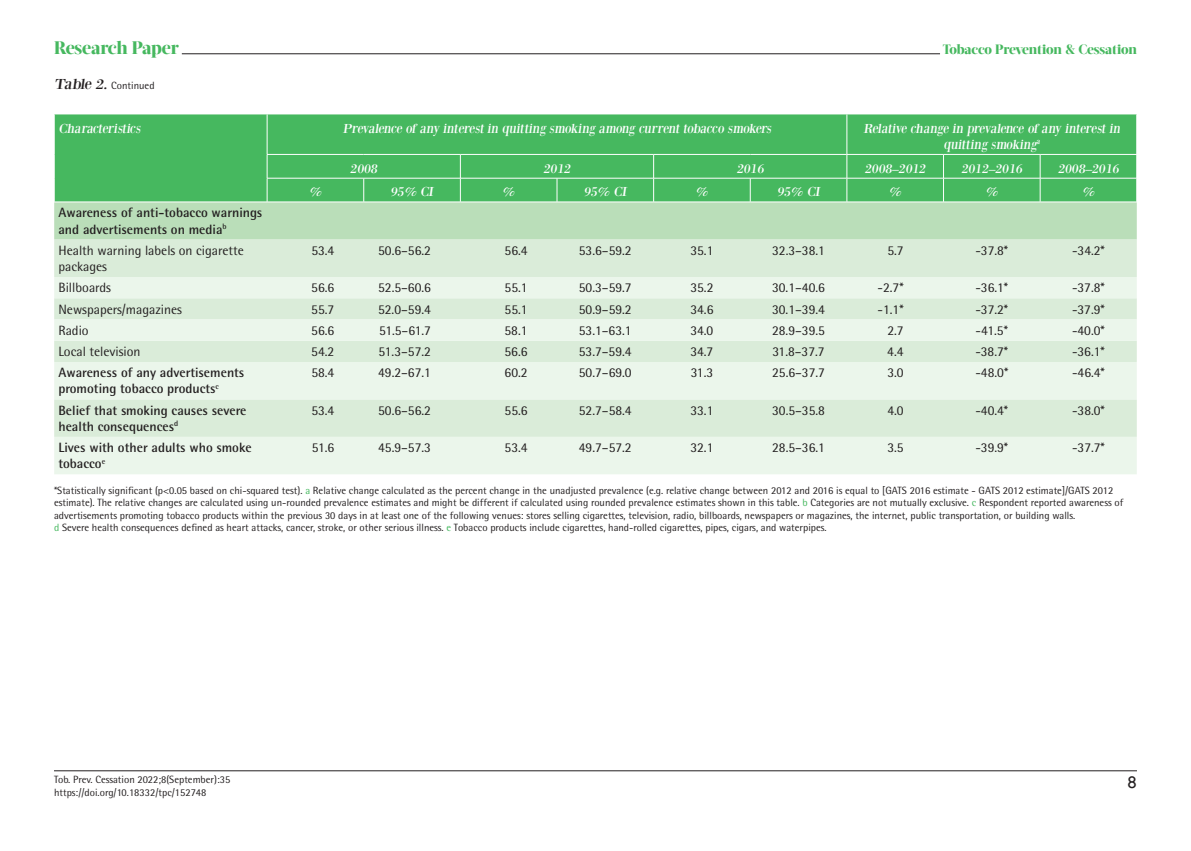
<style>
.page{position:relative;width:1191px;height:851px;background:#fff}
.page>*{position:absolute;margin:0;border:0;box-sizing:border-box;transform-origin:0 0}
.t1{font:800 18px "Acta Display W04";letter-spacing:-.01em;color:#46b85f}
.t2{font:18px "Tw Cen";color:#231f20}
.t3{font:13.5px/16.2px "Rotis Semi Sans Hel";color:#231f20}
.t4{font:13.5px/16.2px "Bodoni XT";color:#fff;text-align:center}
.t5{font:700 13.5px/16.2px "Rotis Semi Sans Hel";color:#231f20}
.t6{font:800 13.5px "Acta Display W04";letter-spacing:-.01em;color:#46b85f}
.t7{font:10.5px/12.6px "Rotis Semi Sans Hel";color:#231f20}
.s1{font-family:"Bodoni XT";font-size:15px}
.s2{color:#46b85f}
</style>
<div class="page">
<hr style="left:182px;top:53px;width:758px;height:1px;background:#231f20">
<hr style="left:54px;top:770px;width:1083px;height:1px;background:#231f20">
<div style="left:55px;top:114px;width:1081px;height:40px;background:#46b85f"></div>
<div style="left:54px;top:239px;width:1082px;height:38px;background:#daecd9"></div>
<svg style="left:54px;top:277px;width:1082px;height:197px;background:#e4f2e3"></svg>
<hr style="left:267px;top:114px;width:1px;height:40px;background:#fff">
<hr style="left:846px;top:114px;width:1px;height:40px;background:#fff">
<svg style="left:54px;top:154px;width:1083px;height:85px;background:#7bc988"></svg>
<hr style="left:267px;top:154px;width:97px;height:1px;background:#fff">
<hr style="left:364px;top:154px;width:96px;height:1px;background:#fff">
<hr style="left:460px;top:154px;width:97px;height:1px;background:#fff">
<hr style="left:557px;top:154px;width:96px;height:1px;background:#fff">
<hr style="left:653px;top:154px;width:97px;height:1px;background:#fff">
<hr style="left:750px;top:154px;width:96px;height:1px;background:#fff">
<hr style="left:267px;top:178px;width:97px;height:1px;background:#fff">
<hr style="left:364px;top:178px;width:96px;height:1px;background:#fff">
<hr style="left:460px;top:178px;width:97px;height:1px;background:#fff">
<hr style="left:557px;top:178px;width:96px;height:1px;background:#fff">
<hr style="left:653px;top:178px;width:97px;height:1px;background:#fff">
<hr style="left:750px;top:178px;width:96px;height:1px;background:#fff">
<hr style="left:846px;top:154px;width:97px;height:1px;background:#fff">
<hr style="left:943px;top:154px;width:97px;height:1px;background:#fff">
<hr style="left:1040px;top:154px;width:97px;height:1px;background:#fff">
<hr style="left:846px;top:178px;width:97px;height:1px;background:#fff">
<hr style="left:943px;top:178px;width:97px;height:1px;background:#fff">
<hr style="left:1040px;top:178px;width:97px;height:1px;background:#fff">
<hr style="left:54px;top:202px;width:213px;height:1px;background:#fff">
<hr style="left:267px;top:202px;width:97px;height:1px;background:#fff">
<hr style="left:364px;top:202px;width:96px;height:1px;background:#fff">
<hr style="left:460px;top:202px;width:97px;height:1px;background:#fff">
<hr style="left:557px;top:202px;width:96px;height:1px;background:#fff">
<hr style="left:653px;top:202px;width:97px;height:1px;background:#fff">
<hr style="left:750px;top:202px;width:97px;height:1px;background:#fff">
<hr style="left:847px;top:202px;width:96px;height:1px;background:#fff">
<hr style="left:943px;top:202px;width:97px;height:1px;background:#fff">
<hr style="left:1040px;top:202px;width:97px;height:1px;background:#fff">
<h1 class="t1" style="left:54px;top:36px;width:126px">Research Paper</h1>
<p class="t6" style="left:942px;top:41px;width:196px">Tobacco Prevention &amp; Cessation</p>
<p class="t7" style="left:54px;top:79px;width:102px"><span class="s1">Table 2.</span> Continued</p>
<p class="t4" style="left:58px;top:120px;width:86px">Characteristics</p>
<p class="t4" style="left:342px;top:120px;width:433px">Prevalence of any interest in quitting smoking among current tobacco smokers</p>
<p class="t4" style="left:863px;top:120px;width:261px">Relative change in prevalence of any interest in quitting smoking<sup>a</sup></p>
<p class="t4" style="left:350px;top:160px;width:31px">2008</p>
<p class="t4" style="left:543px;top:160px;width:31px">2012</p>
<p class="t4" style="left:736px;top:160px;width:31px">2016</p>
<p class="t4" style="left:865px;top:160px;width:65px">2008–2012</p>
<p class="t4" style="left:961px;top:160px;width:65px">2012–2016</p>
<p class="t4" style="left:1058px;top:160px;width:65px">2008–2016</p>
<p class="t4" style="left:309px;top:184px;width:17px">%</p>
<p class="t4" style="left:390px;top:184px;width:47px">95% CI</p>
<p class="t4" style="left:502px;top:184px;width:17px">%</p>
<p class="t4" style="left:584px;top:184px;width:47px">95% CI</p>
<p class="t4" style="left:695px;top:184px;width:17px">%</p>
<p class="t4" style="left:777px;top:184px;width:47px">95% CI</p>
<p class="t4" style="left:889px;top:184px;width:17px">%</p>
<p class="t4" style="left:985px;top:184px;width:17px">%</p>
<p class="t4" style="left:1082px;top:184px;width:17px">%</p>
<p class="t5" style="left:58px;top:204px;width:205px">Awareness of anti-tobacco warnings and advertisements on media<sup>b</sup></p>
<p class="t3" style="left:58px;top:242px;width:187px">Health warning labels on cigarette packages</p>
<p class="t3" style="left:311px;top:242px;width:25px">53.4</p>
<p class="t3" style="left:378px;top:242px;width:54px">50.6–56.2</p>
<p class="t3" style="left:504px;top:242px;width:25px">56.4</p>
<p class="t3" style="left:579px;top:242px;width:54px">53.6–59.2</p>
<p class="t3" style="left:690px;top:242px;width:25px">35.1</p>
<p class="t3" style="left:772px;top:242px;width:54px">32.3–38.1</p>
<p class="t3" style="left:887px;top:242px;width:18px">5.7</p>
<p class="t3" style="left:975px;top:242px;width:34px">-37.8*</p>
<p class="t3" style="left:1072px;top:242px;width:34px">-34.2*</p>
<p class="t3" style="left:58px;top:279px;width:54px">Billboards</p>
<p class="t3" style="left:311px;top:279px;width:25px">56.6</p>
<p class="t3" style="left:378px;top:279px;width:54px">52.5–60.6</p>
<p class="t3" style="left:504px;top:279px;width:25px">55.1</p>
<p class="t3" style="left:579px;top:279px;width:54px">50.3–59.7</p>
<p class="t3" style="left:690px;top:279px;width:25px">35.2</p>
<p class="t3" style="left:772px;top:279px;width:54px">30.1–40.6</p>
<p class="t3" style="left:877px;top:279px;width:28px">-2.7*</p>
<p class="t3" style="left:975px;top:279px;width:34px">-36.1*</p>
<p class="t3" style="left:1072px;top:279px;width:34px">-37.8*</p>
<p class="t3" style="left:58px;top:301px;width:125px">Newspapers/magazines</p>
<p class="t3" style="left:311px;top:301px;width:25px">55.7</p>
<p class="t3" style="left:378px;top:301px;width:54px">52.0–59.4</p>
<p class="t3" style="left:504px;top:301px;width:25px">55.1</p>
<p class="t3" style="left:579px;top:301px;width:54px">50.9–59.2</p>
<p class="t3" style="left:690px;top:301px;width:25px">34.6</p>
<p class="t3" style="left:772px;top:301px;width:54px">30.1–39.4</p>
<p class="t3" style="left:877px;top:301px;width:28px">-1.1*</p>
<p class="t3" style="left:975px;top:301px;width:34px">-37.2*</p>
<p class="t3" style="left:1072px;top:301px;width:34px">-37.9*</p>
<p class="t3" style="left:58px;top:322px;width:32px">Radio</p>
<p class="t3" style="left:311px;top:322px;width:25px">56.6</p>
<p class="t3" style="left:379px;top:322px;width:53px">51.5–61.7</p>
<p class="t3" style="left:504px;top:322px;width:25px">58.1</p>
<p class="t3" style="left:579px;top:322px;width:54px">53.1–63.1</p>
<p class="t3" style="left:690px;top:322px;width:25px">34.0</p>
<p class="t3" style="left:772px;top:322px;width:54px">28.9–39.5</p>
<p class="t3" style="left:887px;top:322px;width:18px">2.7</p>
<p class="t3" style="left:975px;top:322px;width:34px">-41.5*</p>
<p class="t3" style="left:1072px;top:322px;width:34px">-40.0*</p>
<p class="t3" style="left:58px;top:343px;width:84px">Local television</p>
<p class="t3" style="left:311px;top:343px;width:25px">54.2</p>
<p class="t3" style="left:378px;top:343px;width:54px">51.3–57.2</p>
<p class="t3" style="left:504px;top:343px;width:25px">56.6</p>
<p class="t3" style="left:579px;top:343px;width:54px">53.7–59.4</p>
<p class="t3" style="left:690px;top:343px;width:25px">34.7</p>
<p class="t3" style="left:772px;top:343px;width:54px">31.8–37.7</p>
<p class="t3" style="left:887px;top:343px;width:18px">4.4</p>
<p class="t3" style="left:975px;top:343px;width:34px">-38.7*</p>
<p class="t3" style="left:1072px;top:343px;width:34px">-36.1*</p>
<p class="t5" style="left:58px;top:364px;width:187px">Awareness of any advertisements promoting tobacco products<sup>c</sup></p>
<p class="t3" style="left:311px;top:364px;width:25px">58.4</p>
<p class="t3" style="left:378px;top:364px;width:54px">49.2–67.1</p>
<p class="t3" style="left:504px;top:364px;width:25px">60.2</p>
<p class="t3" style="left:579px;top:364px;width:54px">50.7–69.0</p>
<p class="t3" style="left:690px;top:364px;width:24px">31.3</p>
<p class="t3" style="left:772px;top:364px;width:54px">25.6–37.7</p>
<p class="t3" style="left:887px;top:364px;width:18px">3.0</p>
<p class="t3" style="left:975px;top:364px;width:34px">-48.0*</p>
<p class="t3" style="left:1072px;top:364px;width:34px">-46.4*</p>
<p class="t5" style="left:58px;top:402px;width:190px">Belief that smoking causes severe health consequences<sup>d</sup></p>
<p class="t3" style="left:311px;top:402px;width:25px">53.4</p>
<p class="t3" style="left:378px;top:402px;width:54px">50.6–56.2</p>
<p class="t3" style="left:504px;top:402px;width:25px">55.6</p>
<p class="t3" style="left:579px;top:402px;width:54px">52.7–58.4</p>
<p class="t3" style="left:690px;top:402px;width:25px">33.1</p>
<p class="t3" style="left:772px;top:402px;width:54px">30.5–35.8</p>
<p class="t3" style="left:887px;top:402px;width:18px">4.0</p>
<p class="t3" style="left:975px;top:402px;width:34px">-40.4*</p>
<p class="t3" style="left:1072px;top:402px;width:34px">-38.0*</p>
<p class="t5" style="left:58px;top:439px;width:195px">Lives with other adults who smoke tobacco<sup>e</sup></p>
<p class="t3" style="left:312px;top:439px;width:24px">51.6</p>
<p class="t3" style="left:378px;top:439px;width:54px">45.9–57.3</p>
<p class="t3" style="left:504px;top:439px;width:25px">53.4</p>
<p class="t3" style="left:579px;top:439px;width:54px">49.7–57.2</p>
<p class="t3" style="left:690px;top:439px;width:25px">32.1</p>
<p class="t3" style="left:772px;top:439px;width:54px">28.5–36.1</p>
<p class="t3" style="left:887px;top:439px;width:18px">3.5</p>
<p class="t3" style="left:975px;top:439px;width:34px">-39.9*</p>
<p class="t3" style="left:1072px;top:439px;width:34px">-37.7*</p>
<p class="t7" style="left:54px;top:483px;width:1070px">*Statistically significant (p&lt;0.05 based on chi-squared test). <span class="s2">a</span> Relative change calculated as the percent change in the unadjusted prevalence (e.g. relative change between 2012 and 2016 is equal to [GATS 2016 estimate - GATS 2012 estimate]/GATS 2012 estimate). The relative changes are calculated using un-rounded prevalence estimates and might be different if calculated using rounded prevalence estimates shown in this table. <span class="s2">b</span> Categories are not mutually exclusive. <span class="s2">c</span> Respondent reported awareness of advertisements promoting tobacco products within the previous 30 days in at least one of the following venues: stores selling cigarettes, television, radio, billboards, newspapers or magazines, the internet, public transportation, or building walls.<br><span class="s2">d</span> Severe health consequences defined as heart attacks, cancer, stroke, or other serious illness. <span class="s2">e</span> Tobacco products include cigarettes, hand-rolled cigarettes, pipes, cigars, and waterpipes.</p>
<p class="t7" style="left:54px;top:772px;width:178px">Tob. Prev. Cessation 2022;8(September):35 https://doi.org/10.18332/tpc/152748</p>
<h1 class="t2" style="left:1127px;top:771px;width:11px">8</h1>
</div>
